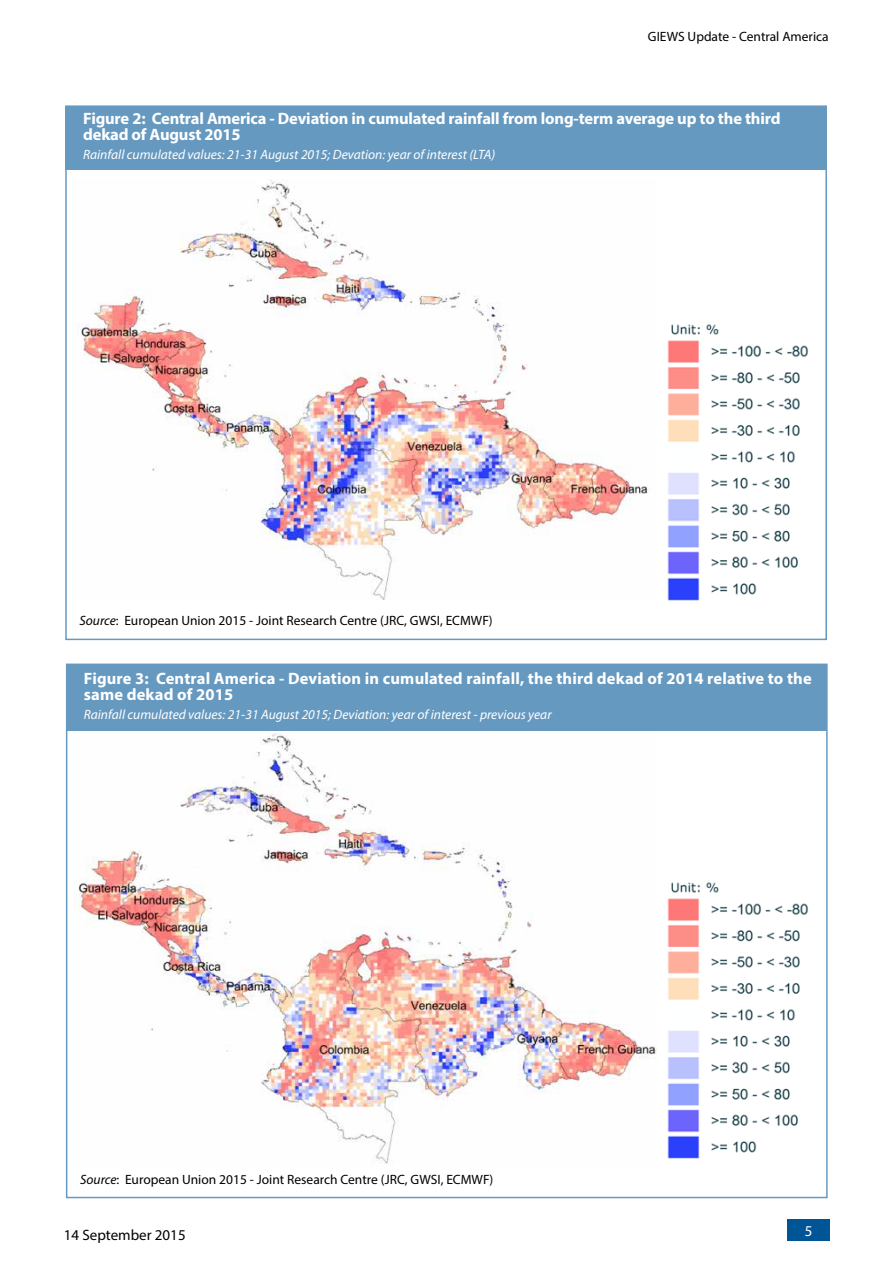
<style>
.page{position:relative;width:893px;height:1263px;background:#fff}
.page>*{position:absolute;margin:0;border:0;box-sizing:border-box;transform-origin:0 0}
.t1{font:700 16.5px/15.9px "Myriad Pro";letter-spacing:-.01em;color:#fff}
.t2{font:700 16.5px/15.9px "Myriad Pro";letter-spacing:.01em;color:#fff}
.t3{font:15px "Myriad Pro";color:#000}
.t4{font:15px "Myriad Pro";color:#fff}
.t5{font:13.5px "Myriad Pro";color:#000}
.t6{font:italic 13.5px "Myriad Pro";color:#fff}
.s1{font-style:italic}
</style>
<div class="page">
<div style="left:788px;top:1219px;width:42px;height:21px;background:#005596"></div>
<div style="left:65px;top:107px;width:761px;height:63px;background:#6699c0"></div>
<img style="left:667px;top:324px;width:142px;height:277px">
<img style="left:79px;top:180px;width:569px;height:420px">
<img style="left:667px;top:882px;width:142px;height:277px">
<div style="left:66px;top:665px;width:761px;height:66px;background:#6699c0"></div>
<img style="left:77px;top:733px;width:579px;height:431px">
<p class="t5" style="left:648px;top:28px;width:182px">GIEWS Update - Central America</p>
<p class="t1" style="left:83px;top:110px;width:699px">Figure 2: Central America - Deviation in cumulated rainfall from long-term average up to the third dekad of August 2015</p>
<p class="t6" style="left:83px;top:146px;width:414px">Rainfall cumulated values: 21-31 August 2015; Devation: year of interest (LTA)</p>
<p class="t5" style="left:79px;top:612px;width:415px"><span class="s1">Source</span>: European Union 2015 - Joint Research Centre (JRC, GWSI, ECMWF)</p>
<p class="t2" style="left:84px;top:670px;width:729px">Figure 3: Central America - Deviation in cumulated rainfall, the third dekad of 2014 relative to the same dekad of 2015</p>
<p class="t6" style="left:84px;top:706px;width:469px">Rainfall cumulated values: 21-31 August 2015; Deviation: year of interest - previous year</p>
<p class="t5" style="left:80px;top:1171px;width:415px"><span class="s1">Source</span>: European Union 2015 - Joint Research Centre (JRC, GWSI, ECMWF)</p>
<p class="t3" style="left:64px;top:1226px;width:123px">14 September 2015</p>
<p class="t4" style="left:805px;top:1222px;width:9px">5</p>
</div>
